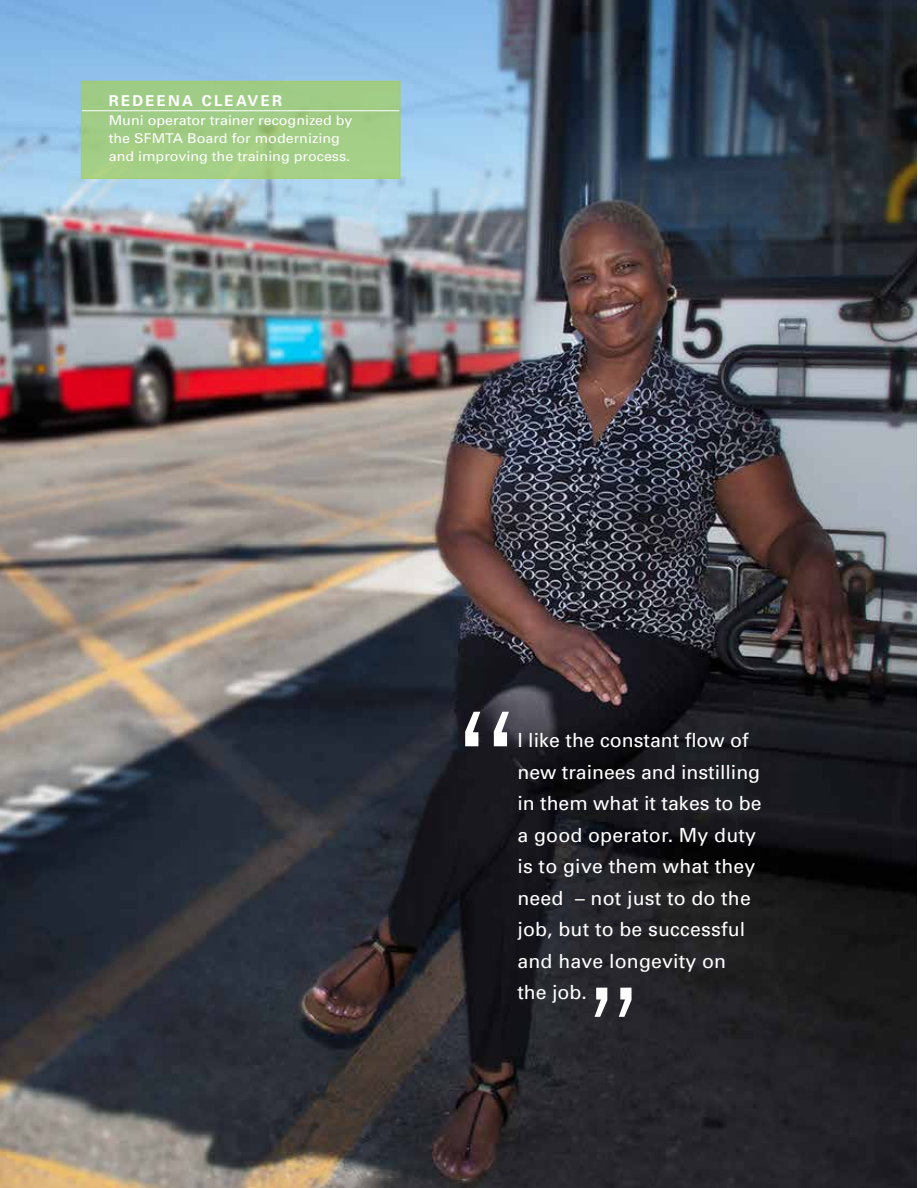
<style>
.page{position:relative;width:918px;height:1188px;background:#fff}
.page>*{position:absolute;margin:0;border:0;box-sizing:border-box;transform-origin:0 0}
.t1{font:expanded 135px "Trade Gothic LH";color:#fff}
.t2{font:expanded 114px "Trade Gothic LH";color:#fff}
.t3{font:19.5px/31.5px "Univers";letter-spacing:.01em;color:#fff}
.t4{font:700 15px "Univers";letter-spacing:.15em;color:#fff}
.t5{font:13.5px/18px "Univers";color:#fff;scale:1.06 1}
</style>
<div class="page">
<img style="left:0;top:0;width:917px;height:1188px">
<div style="left:81px;top:81px;width:319px;height:97px;background:#a1cd86"></div>
<hr style="left:81px;top:111px;width:319px;height:1px;background:#fff">
<div style="left:81px;top:81px;width:319px;height:98px;border:1px solid #a4cf5e"></div>
<p class="t4" style="left:109px;top:91px;width:175px">REDEENA CLEAVER</p>
<p class="t5" style="left:109px;top:112px;width:232px">Muni operator trainer recognized by the SFMTA Board for modernizing and improving the training process.</p>
<h1 class="t1" style="left:453px;top:673px;width:69px">“</h1>
<p class="t3" style="left:517px;top:725px;width:246px">I like the constant flow of new trainees and instilling in them what it takes to be a good operator. My duty is to give them what they need – not just to do the job, but to be successful and have longevity on<br>the job.</p>
<h2 class="t2" style="left:585px;top:955px;width:58px">”</h2>
</div>
